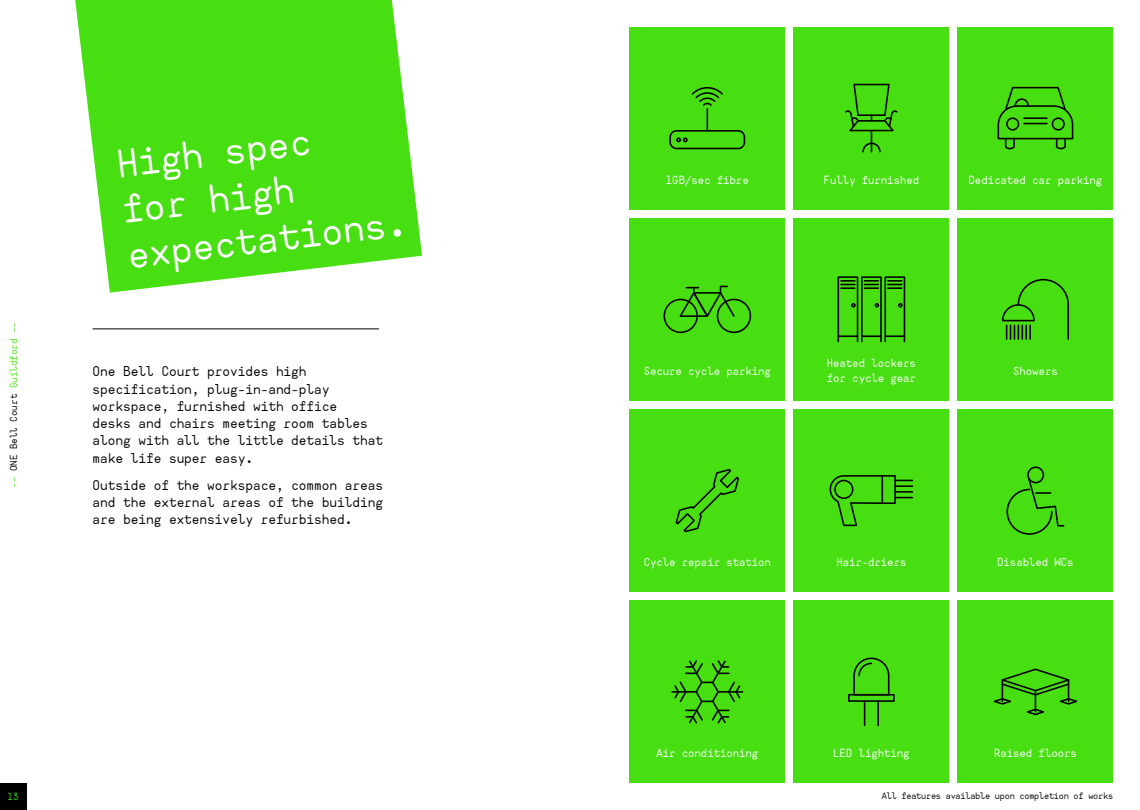
<style>
.page{position:relative;width:1140px;height:810px;background:#fff}
.page>*{position:absolute;margin:0;border:0;box-sizing:border-box;transform-origin:0 0}
.t1{font:38.25px/46px "AHAMONO";color:#fff}
.t2{font:13.5px/17.2px "AHAMONO";color:#000}
.t3{font:11.25px/15px "AHAMONO";color:#fff}
.t4{font:9.75px "AHAMONO";color:#47de12}
.t5{font:9px "AHAMONO";letter-spacing:-.02em;color:#000}
.s1{color:#000}
</style>
<div class="page">
<div style="left:0;top:783px;width:27px;height:27px;background:#000"></div>
<hr style="left:93px;top:328px;width:286px;height:1px;background:#000">
<div style="left:958px;top:601px;width:155px;height:182px;background:#47de12"></div>
<svg style="left:993px;top:668px;width:85px;height:48px"></svg>
<div style="left:794px;top:601px;width:155px;height:182px;background:#47de12"></div>
<div style="left:848px;top:694px;width:47px;height:8px;border:2px solid #000"></div>
<svg style="left:853px;top:657px;width:37px;height:68px"></svg>
<hr style="left:877px;top:701px;width:2px;height:24px;background:#000">
<div style="left:630px;top:601px;width:155px;height:182px;background:#47de12"></div>
<hr style="left:718px;top:691px;width:25px;height:2px;background:#000">
<hr style="left:672px;top:691px;width:25px;height:2px;background:#000">
<svg style="left:673px;top:660px;width:69px;height:64px"></svg>
<div style="left:630px;top:218px;width:155px;height:182px;background:#47de12"></div>
<div style="left:664px;top:299px;width:34px;height:34px;border:2px solid #000;border-radius:50%"></div>
<div style="left:717px;top:299px;width:34px;height:34px;border:2px solid #000;border-radius:50%"></div>
<svg style="left:678px;top:285px;width:58px;height:33px"></svg>
<div style="left:958px;top:27px;width:155px;height:182px;background:#47de12"></div>
<svg style="left:997px;top:86px;width:77px;height:63px"></svg>
<div style="left:630px;top:410px;width:155px;height:182px;background:#47de12"></div>
<svg style="left:675px;top:469px;width:64px;height:64px"></svg>
<div style="left:958px;top:218px;width:155px;height:182px;background:#47de12"></div>
<svg style="left:1001px;top:278px;width:68px;height:62px"></svg>
<div style="left:794px;top:218px;width:155px;height:182px;background:#47de12"></div>
<div style="left:838px;top:276px;width:20px;height:61px;border:2px solid #000"></div>
<svg style="left:841px;top:280px;width:14px;height:9px"></svg>
<svg style="left:851px;top:303px;width:5px;height:5px"></svg>
<div style="left:861px;top:276px;width:21px;height:61px;border:2px solid #000"></div>
<svg style="left:857px;top:336px;width:6px;height:6px"></svg>
<svg style="left:864px;top:280px;width:14px;height:9px"></svg>
<svg style="left:875px;top:303px;width:4px;height:5px"></svg>
<div style="left:884px;top:276px;width:21px;height:61px;border:2px solid #000"></div>
<svg style="left:880px;top:336px;width:6px;height:6px"></svg>
<svg style="left:888px;top:280px;width:14px;height:9px"></svg>
<svg style="left:898px;top:303px;width:5px;height:5px"></svg>
<div style="left:794px;top:410px;width:155px;height:182px;background:#47de12"></div>
<div style="left:882px;top:475px;width:14px;height:29px;border:2px solid #000"></div>
<svg style="left:829px;top:475px;width:55px;height:52px"></svg>
<svg style="left:895px;top:480px;width:17px;height:18px"></svg>
<div style="left:630px;top:27px;width:155px;height:182px;background:#47de12"></div>
<div style="left:669px;top:130px;width:76px;height:19px;border:2px solid #000;border-radius:6px"></div>
<svg style="left:676px;top:137px;width:12px;height:5px"></svg>
<svg style="left:690px;top:87px;width:34px;height:44px"></svg>
<div style="left:794px;top:27px;width:155px;height:182px;background:#47de12"></div>
<svg style="left:845px;top:83px;width:53px;height:70px"></svg>
<div style="left:958px;top:410px;width:155px;height:182px;background:#47de12"></div>
<div style="left:1027px;top:466px;width:17px;height:17px;border:2px solid #000;border-radius:50%"></div>
<svg style="left:1006px;top:476px;width:59px;height:59px"></svg>
<svg style="left:75px;top:0;width:347px;height:293px;background:#61e234"></svg>
<p class="t4" style="left:5px;top:488px;width:167px;rotate:-90deg">–– <span class="s1">ONE Bell Court</span> Guildford ––</p>
<h1 class="t1" style="left:113px;top:140px;width:283px;rotate:-7deg">High spec<br>for high expectations.</h1>
<p class="t2" style="left:93px;top:362px;width:292px">One Bell Court provides high specification, plug-in-and-play workspace, furnished with office<br>desks and chairs meeting room tables along with all the little details that make life super easy.</p>
<p class="t2" style="left:93px;top:476px;width:292px;text-align:justify">Outside of the workspace, common areas and the external areas of the building are being extensively refurbished.</p>
<p class="t4" style="left:8px;top:788px;width:13px">13</p>
<p class="t3" style="left:666px;top:171px;width:84px">1GB/sec fibre</p>
<p class="t3" style="left:824px;top:171px;width:97px">Fully furnished</p>
<p class="t3" style="left:969px;top:171px;width:135px">Dedicated car parking</p>
<p class="t3" style="left:644px;top:363px;width:129px">Secure cycle parking</p>
<p class="t3" style="left:827px;top:355px;width:91px">Heated lockers for cycle gear</p>
<p class="t3" style="left:1013px;top:363px;width:46px">Showers</p>
<p class="t3" style="left:644px;top:554px;width:129px">Cycle repair station</p>
<p class="t3" style="left:836px;top:554px;width:72px">Hair-driers</p>
<p class="t3" style="left:997px;top:554px;width:78px">Disabled WCs</p>
<p class="t3" style="left:656px;top:745px;width:103px">Air conditioning</p>
<p class="t3" style="left:833px;top:745px;width:78px">LED lighting</p>
<p class="t3" style="left:994px;top:745px;width:84px">Raised floors</p>
<p class="t5" style="left:882px;top:788px;width:233px">All features available upon completion of works</p>
</div>
